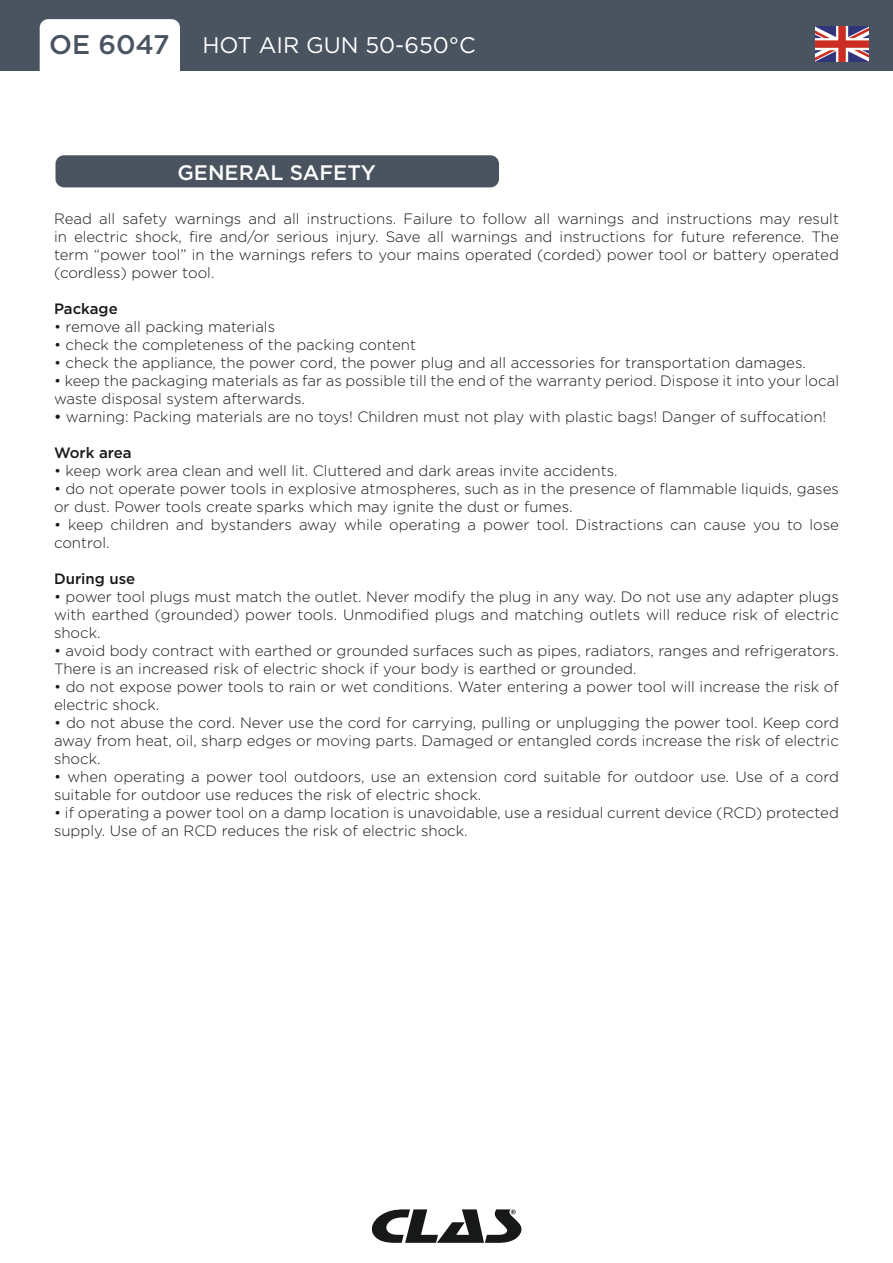
<style>
.page{position:relative;width:893px;height:1263px;background:#fff}
.page>*{position:absolute;margin:0;border:0;box-sizing:border-box;transform-origin:0 0}
.t1{font:22.5px "Gotham";color:#fff}
.t2{font:500 21px "Gotham";color:#fff}
.t3{font:300 15px/18px "Gotham";color:#171818}
.t4{font:500 15px "Gotham";color:#171818}
.s1{font-weight:500;font-size:27px;color:#495460}
.s2{font-weight:500}
</style>
<div class="page">
<div style="left:0;top:0;width:893px;height:71px;background:#495460"></div>
<div style="left:40px;top:19px;width:140px;height:70px;background:#fff;border-radius:9px"></div>
<svg style="left:371px;top:1209px;width:151px;height:34px"></svg>
<img style="left:816px;top:26px;width:53px;height:35px">
<div style="left:56px;top:155px;width:443px;height:32px;background:#495460;border-radius:9px"></div>
<h1 class="t1" style="left:49px;top:31px;width:428px"><span class="s1">OE 6047</span> HOT AIR GUN 50-650°C</h1>
<h2 class="t2" style="left:178px;top:159px;width:200px">GENERAL SAFETY</h2>
<p class="t3" style="left:54px;top:210px;width:786px;text-align:justify">Read all safety warnings and all instructions. Failure to follow all warnings and instructions may result in electric shock, fire and/or serious injury. Save all warnings and instructions for future reference. The term “power tool” in the warnings refers to your mains operated (corded) power tool or battery operated (cordless) power tool.</p>
<p class="t4" style="left:54px;top:299px;width:65px">Package</p>
<p class="t3" style="left:54px;top:318px;width:223px">• remove all packing materials</p>
<p class="t3" style="left:54px;top:336px;width:363px">• check the completeness of the packing content</p>
<p class="t3" style="left:54px;top:354px;width:753px">• check the appliance, the power cord, the power plug and all accessories for transportation damages.</p>
<p class="t3" style="left:54px;top:372px;width:787px">• keep the packaging materials as far as possible till the end of the warranty period. Dispose it into your local waste disposal system afterwards.</p>
<p class="t3" style="left:54px;top:408px;width:774px"><span class="s2">•</span> warning: Packing materials are no toys! Children must not play with plastic bags! Danger of suffocation!</p>
<p class="t4" style="left:54px;top:443px;width:79px">Work area</p>
<p class="t3" style="left:54px;top:462px;width:565px">• keep work area clean and well lit. Cluttered and dark areas invite accidents.</p>
<p class="t3" style="left:54px;top:480px;width:786px">• do not operate power tools in explosive atmospheres, such as in the presence of flammable liquids, gases or dust. Power tools create sparks which may ignite the dust or fumes.</p>
<p class="t3" style="left:54px;top:516px;width:786px">• keep children and bystanders away while operating a power tool. Distractions can cause you to lose control.</p>
<p class="t4" style="left:54px;top:569px;width:83px">During use</p>
<p class="t3" style="left:54px;top:588px;width:786px;text-align:justify">• power tool plugs must match the outlet. Never modify the plug in any way. Do not use any adapter plugs with earthed (grounded) power tools. Unmodified plugs and matching outlets will reduce risk of electric shock.</p>
<p class="t3" style="left:54px;top:642px;width:786px">• avoid body contract with earthed or grounded surfaces such as pipes, radiators, ranges and refrigerators.<br>There is an increased risk of electric shock if your body is earthed or grounded.</p>
<p class="t3" style="left:54px;top:678px;width:786px">• do not expose power tools to rain or wet conditions. Water entering a power tool will increase the risk of electric shock.</p>
<p class="t3" style="left:54px;top:714px;width:786px;text-align:justify">• do not abuse the cord. Never use the cord for carrying, pulling or unplugging the power tool. Keep cord away from heat, oil, sharp edges or moving parts. Damaged or entangled cords increase the risk of electric shock.</p>
<p class="t3" style="left:54px;top:768px;width:786px">• when operating a power tool outdoors, use an extension cord suitable for outdoor use. Use of a cord suitable for outdoor use reduces the risk of electric shock.</p>
<p class="t3" style="left:54px;top:804px;width:786px">• if operating a power tool on a damp location is unavoidable, use a residual current device (RCD) protected supply. Use of an RCD reduces the risk of electric shock.</p>
</div>
